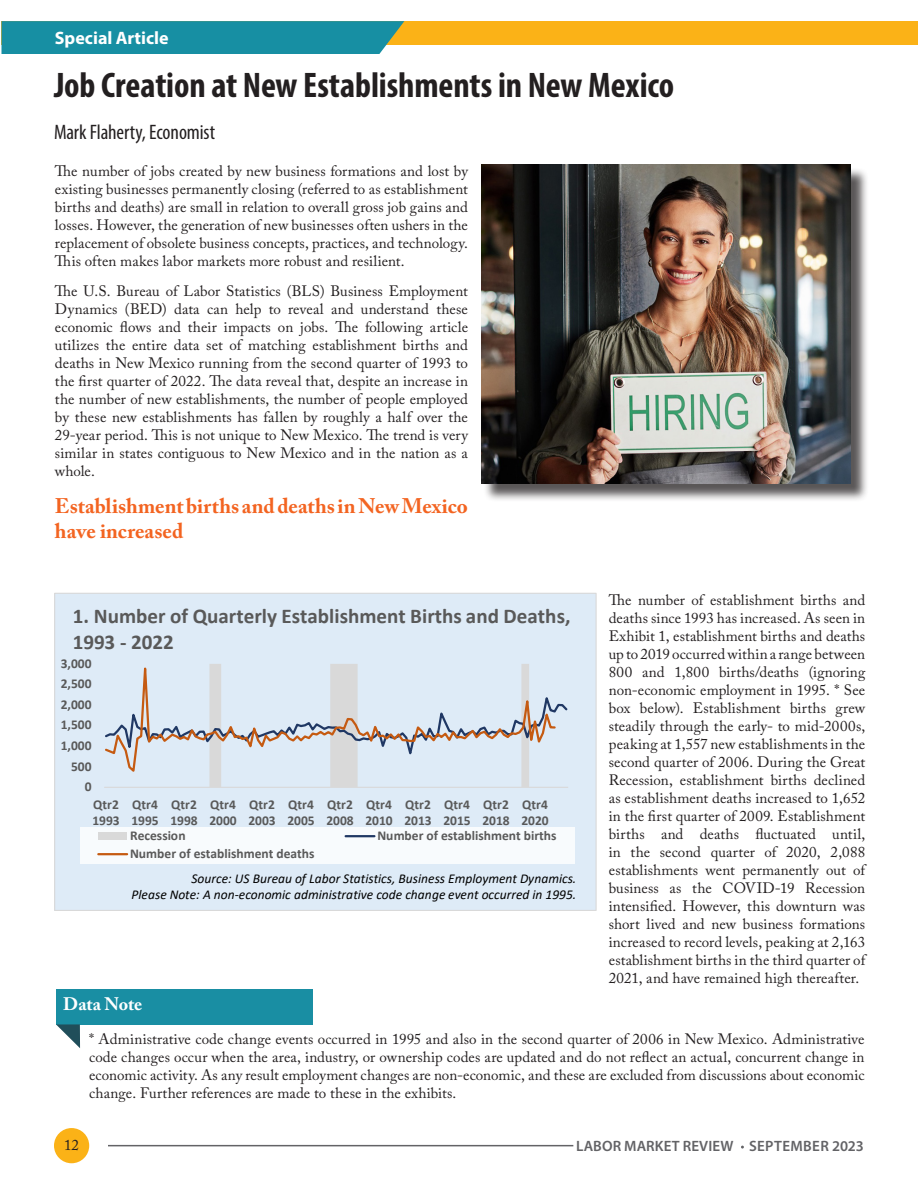
<style>
.page{position:relative;width:918px;height:1188px;background:#fff}
.page>*{position:absolute;margin:0;border:0;box-sizing:border-box;transform-origin:0 0}
.AEA_-_WIA_Sub_Areas{font:700 condensed 35.7px "Myriad Pro";letter-spacing:-.005em;color:#231f20}
.t1{font:700 21px/25.8px "Calibri";color:#595959}
.LMR-Body{font:700 21px/25.2px "Adobe Caslon Pro";color:#f36421}
.AEA_-_WIA_Sub_Areas-2{font:condensed 21px "Myriad Pro";letter-spacing:-.005em;color:#231f20}
.AEA_-_WIA_Sub_Areas-3{font:700 18px "Myriad Pro";color:#fff}
.LMR-Body-2{font:700 18px "Adobe Caslon Pro";letter-spacing:-.005em;color:#fff}
.LMR-Body-3{font:15px/18px "Adobe Caslon Pro";letter-spacing:.005em;color:#231f20;text-align:justify}
.t2{font:600 15px "Myriad Pro";letter-spacing:.01em;color:#636366}
.t3{font:700 13.5px/16.5px "Calibri";color:#595959}
.t4{font:italic 13.5px/24.9px "Calibri";color:#000}
.s1{font-weight:700;font-style:normal;color:#595959}
</style>
<div class="page">
<div style="left:2px;top:21px;width:916px;height:24px;background:#fbb217"></div>
<div style="left:2px;top:21px;width:402px;height:33px;background:#178fa3"></div>
<div style="left:54px;top:1128px;width:35px;height:35px;background:#fbb217;border-radius:50%"></div>
<hr style="left:108px;top:1145px;width:465px;height:1px;background:#636366">
<div style="left:56px;top:989px;width:257px;height:35px;background:#198ea3"></div>
<svg style="left:56px;top:1024px;width:24px;height:24px"></svg>
<div style="left:484px;top:167px;width:385px;height:335px;background:#231f20;opacity:.75"></div>
<img style="left:481px;top:165px;width:370px;height:318px">
<div style="left:55px;top:593px;width:541px;height:317px;background:#deebf7"></div>
<hr style="left:525px;top:664px;width:4px;height:123px;background:#d9d9d9">
<hr style="left:521px;top:664px;width:4px;height:123px;background:#d9d9d9">
<hr style="left:354px;top:664px;width:4px;height:123px;background:#d9d9d9">
<hr style="left:350px;top:664px;width:4px;height:123px;background:#d9d9d9">
<hr style="left:346px;top:664px;width:4px;height:123px;background:#d9d9d9">
<hr style="left:342px;top:664px;width:4px;height:123px;background:#d9d9d9">
<hr style="left:338px;top:664px;width:4px;height:123px;background:#d9d9d9">
<hr style="left:334px;top:664px;width:4px;height:123px;background:#d9d9d9">
<hr style="left:330px;top:664px;width:4px;height:123px;background:#d9d9d9">
<hr style="left:217px;top:664px;width:4px;height:123px;background:#d9d9d9">
<hr style="left:213px;top:664px;width:4px;height:123px;background:#d9d9d9">
<svg style="left:209px;top:775px;width:4px;height:12px"></svg>
<hr style="left:104px;top:787px;width:464px;height:1px;background:#d9d9d9">
<svg style="left:105px;top:664px;width:452px;height:111px"></svg>
<div style="left:80px;top:827px;width:495px;height:36px;background:#f8fbfd"></div>
<div style="left:98px;top:833px;width:29px;height:7px;background:#d9d9d9"></div>
<hr style="left:346px;top:835px;width:28px;height:2px;background:#203864">
<hr style="left:98px;top:853px;width:29px;height:2px;background:#c55a11">
<p class="AEA_-_WIA_Sub_Areas-3" style="left:55px;top:26px;width:115px">Special Article</p>
<p class="AEA_-_WIA_Sub_Areas" style="left:54px;top:63px;width:622px">Job Creation at New Establishments in New Mexico</p>
<p class="AEA_-_WIA_Sub_Areas-2" style="left:54px;top:119px;width:163px">Mark Flaherty, Economist</p>
<p class="LMR-Body-3" style="left:55px;top:162px;width:415px">The number of jobs created by new business formations and lost by existing businesses permanently closing (referred to as establishment births and deaths) are small in relation to overall gross job gains and losses. However, the generation of new businesses often ushers in the replacement of obsolete business concepts, practices, and technology.<br>This often makes labor markets more robust and resilient.</p>
<p class="LMR-Body-3" style="left:55px;top:282px;width:415px">The U.S. Bureau of Labor Statistics (BLS) Business Employment Dynamics (BED) data can help to reveal and understand these economic flows and their impacts on jobs. The following article utilizes the entire data set of matching establishment births and deaths in New Mexico running from the second quarter of 1993 to the first quarter of 2022. The data reveal that, despite an increase in the number of new establishments, the number of people employed by these new establishments has fallen by roughly a half over the 29-year period. This is not unique to New Mexico. The trend is very similar in states contiguous to New Mexico and in the nation as a whole.</p>
<p class="LMR-Body" style="left:55px;top:493px;width:415px">Establishment births and deaths in New Mexico have increased</p>
<p class="t1" style="left:73px;top:603px;width:499px">1. Number of Quarterly Establishment Births and Deaths,<br>1993 - 2022</p>
<p class="t3" style="left:61px;top:655px;width:32px">3,000</p>
<p class="t3" style="left:61px;top:675px;width:32px">2,500</p>
<p class="t3" style="left:61px;top:696px;width:32px">2,000</p>
<p class="t3" style="left:61px;top:716px;width:32px">1,500</p>
<p class="t3" style="left:61px;top:737px;width:32px">1,000</p>
<p class="t3" style="left:71px;top:758px;width:22px">500</p>
<p class="t3" style="left:85px;top:778px;width:8px">0</p>
<p class="t3" style="left:92px;top:796px;width:29px">Qtr2<br>1993</p>
<p class="t3" style="left:131px;top:796px;width:29px">Qtr4<br>1995</p>
<p class="t3" style="left:170px;top:796px;width:29px">Qtr2<br>1998</p>
<p class="t3" style="left:209px;top:796px;width:29px">Qtr4<br>2000</p>
<p class="t3" style="left:248px;top:796px;width:29px">Qtr2<br>2003</p>
<p class="t3" style="left:287px;top:796px;width:29px">Qtr4<br>2005</p>
<p class="t3" style="left:326px;top:796px;width:29px">Qtr2<br>2008</p>
<p class="t3" style="left:365px;top:796px;width:29px">Qtr4<br>2010</p>
<p class="t3" style="left:404px;top:796px;width:29px">Qtr2<br>2013</p>
<p class="t3" style="left:443px;top:796px;width:29px">Qtr4<br>2015</p>
<p class="t3" style="left:482px;top:796px;width:29px">Qtr2<br>2018</p>
<p class="t3" style="left:521px;top:796px;width:29px">Qtr4<br>2020</p>
<p class="t3" style="left:130px;top:827px;width:57px">Recession</p>
<p class="t3" style="left:377px;top:827px;width:181px">Number of establishment births</p>
<p class="t4" style="left:192px;top:841px;width:386px;text-indent:-61px"><span class="s1">Number of establishment deaths<br></span>Source: US Bureau of Labor Statistics, Business Employment Dynamics.</p>
<p class="t4" style="left:132px;top:882px;width:446px">Please Note: A non-economic administrative code change event occurred in 1995.</p>
<p class="LMR-Body-2" style="left:63px;top:993px;width:81px">Data Note</p>
<p class="LMR-Body-3" style="left:609px;top:591px;width:258px">The number of establishment births and deaths since 1993 has increased. As seen in Exhibit 1, establishment births and deaths up to 2019 occurred within a range between 800 and 1,800 births/deaths (ignoring non-economic employment in 1995. * See box below). Establishment births grew steadily through the early- to mid-2000s, peaking at 1,557 new establishments in the second quarter of 2006. During the Great Recession, establishment births declined as establishment deaths increased to 1,652 in the first quarter of 2009. Establishment births and deaths fluctuated until, in the second quarter of 2020, 2,088 establishments went permanently out of business as the COVID-19 Recession intensified. However, this downturn was short lived and new business formations increased to record levels, peaking at 2,163 establishment births in the third quarter of 2021, and have remained high thereafter.</p>
<p class="LMR-Body-3" style="left:89px;top:1029px;width:777px">* Administrative code change events occurred in 1995 and also in the second quarter of 2006 in New Mexico. Administrative code changes occur when the area, industry, or ownership codes are updated and do not reflect an actual, concurrent change in economic activity. As any result employment changes are non-economic, and these are excluded from discussions about economic change. Further references are made to these in the exhibits.</p>
<p class="LMR-Body-3" style="left:64px;top:1136px;width:16px">12</p>
<p class="t2" style="left:576px;top:1137px;width:289px">LABOR MARKET REVIEW SEPTEMBER 2023</p>
</div>
